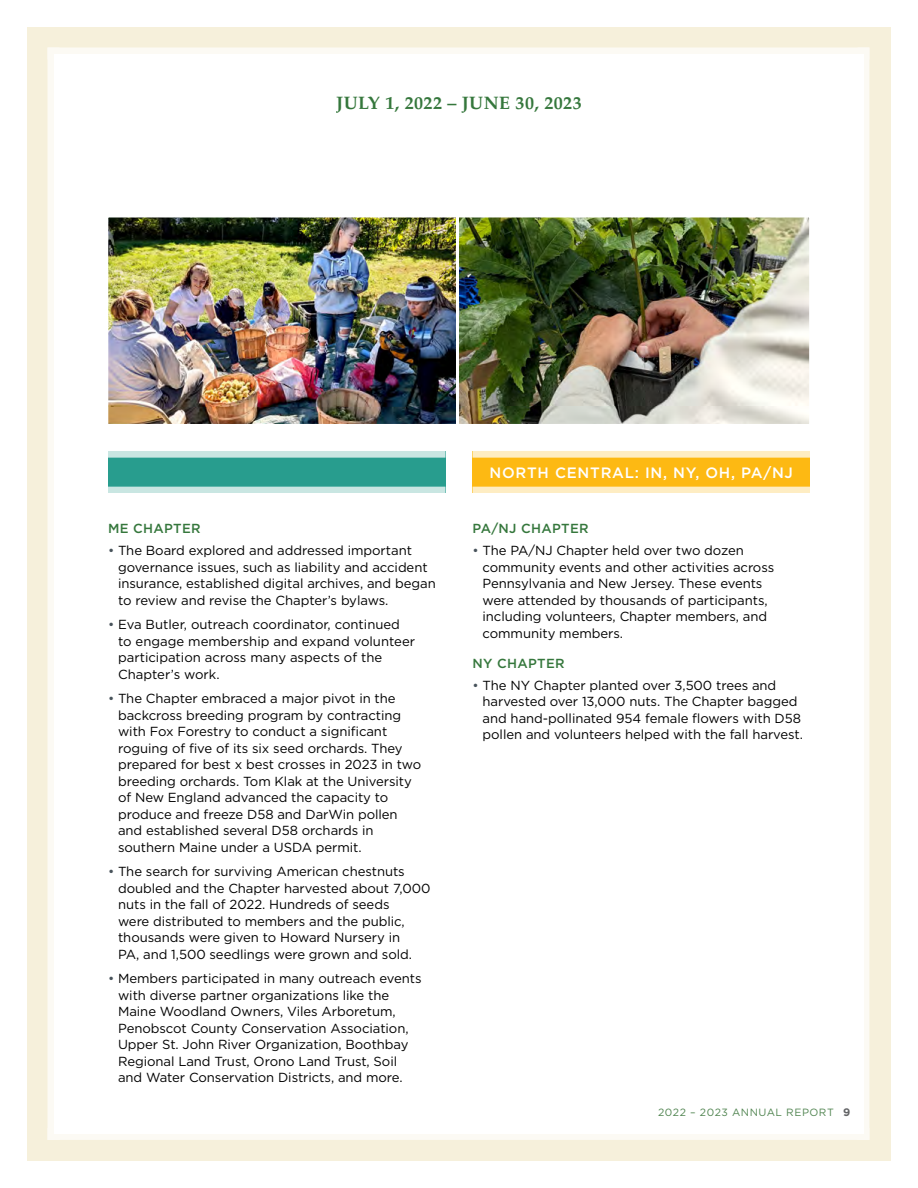
<style>
.page{position:relative;width:918px;height:1188px;background:#fff}
.page>*{position:absolute;margin:0;border:0;box-sizing:border-box;transform-origin:0 0}
.t1{font:700 18px "Palatino";letter-spacing:.025em;color:#35773c}
.t2{font:500 15px "Gotham";letter-spacing:.05em;color:#fff}
.t3{font:13.2px/16.5px "Gotham";letter-spacing:-.005em;color:#000}
.t4{font:500 13.2px "Gotham";letter-spacing:.025em;color:#35773c}
.t5{font:10.5px "Gotham";letter-spacing:.05em;color:#518551}
.s1{color:#48535b}
.s2{font-weight:700;font-size:10.8px;color:#636466}
</style>
<div class="page">
<img style="left:459px;top:218px;width:349px;height:205px">
<div style="left:454px;top:214px;width:358px;height:213px;border:3px solid #fff"></div>
<div style="left:472px;top:452px;width:338px;height:41px;background:#fdb913"></div>
<svg style="left:472px;top:451px;width:338px;height:7px;background:#fdeab9"></svg>
<div style="left:472px;top:487px;width:338px;height:6px;background:#feedc3"></div>
<div style="left:108px;top:452px;width:338px;height:41px;background:#289d8e"></div>
<svg style="left:108px;top:451px;width:338px;height:7px;background:#c0e2dd"></svg>
<div style="left:108px;top:487px;width:338px;height:6px;background:#c9e6e2"></div>
<img style="left:109px;top:218px;width:346px;height:205px">
<div style="left:105px;top:214px;width:354px;height:213px;border:3px solid #fff"></div>
<div style="left:27px;top:27px;width:864px;height:1134px;border:27px solid #f6f0db"></div>
<div style="left:54px;top:48px;width:809px;height:12px;background:#fcfaf4"></div>
<div style="left:54px;top:1128px;width:809px;height:12px;background:#fcfaf4"></div>
<div style="left:48px;top:54px;width:12px;height:1080px;background:#fcfaf4"></div>
<div style="left:857px;top:54px;width:12px;height:1080px;background:#fff"></div>
<h1 class="t1" style="left:336px;top:88px;width:247px">JULY 1, 2022 – JUNE 30, 2023</h1>
<p class="t4" style="left:108px;top:520px;width:94px">ME CHAPTER</p>
<p class="t3" style="left:118px;top:542px;width:319px;text-indent:-10px"><span class="s1">•</span> The Board explored and addressed important governance issues, such as liability and accident insurance, established digital archives, and began to review and revise the Chapter’s bylaws.</p>
<p class="t3" style="left:118px;top:616px;width:299px;text-indent:-10px"><span class="s1">•</span> Eva Butler, outreach coordinator, continued to engage membership and expand volunteer participation across many aspects of the Chapter’s work.</p>
<p class="t3" style="left:118px;top:690px;width:305px;text-indent:-10px"><span class="s1">•</span> The Chapter embraced a major pivot in the backcross breeding program by contracting with Fox Forestry to conduct a significant roguing of five of its six seed orchards. They prepared for best x best crosses in 2023 in two breeding orchards. Tom Klak at the University of New England advanced the capacity to produce and freeze D58 and DarWin pollen and established several D58 orchards in southern Maine under a USDA permit.</p>
<p class="t3" style="left:118px;top:863px;width:314px;text-indent:-10px"><span class="s1">•</span> The search for surviving American chestnuts doubled and the Chapter harvested about 7,000 nuts in the fall of 2022. Hundreds of seeds<br>were distributed to members and the public, thousands were given to Howard Nursery in<br>PA, and 1,500 seedlings were grown and sold.</p>
<p class="t3" style="left:118px;top:970px;width:305px;text-indent:-10px"><span class="s1">•</span> Members participated in many outreach events with diverse partner organizations like the Maine Woodland Owners, Viles Arboretum, Penobscot County Conservation Association, Upper St. John River Organization, Boothbay Regional Land Trust, Orono Land Trust, Soil and Water Conservation Districts, and more.</p>
<p class="t2" style="left:490px;top:463px;width:305px">NORTH CENTRAL: IN, NY, OH, PA/NJ</p>
<p class="t4" style="left:472px;top:520px;width:118px">PA/NJ CHAPTER</p>
<p class="t3" style="left:483px;top:542px;width:293px;text-indent:-10px"><span class="s1">•</span> The PA/NJ Chapter held over two dozen community events and other activities across Pennsylvania and New Jersey. These events were attended by thousands of participants, including volunteers, Chapter members, and community members.</p>
<p class="t4" style="left:472px;top:654px;width:94px">NY CHAPTER</p>
<p class="t3" style="left:483px;top:676px;width:322px;text-indent:-10px"><span class="s1">•</span> The NY Chapter planted over 3,500 trees and harvested over 13,000 nuts. The Chapter bagged and hand-pollinated 954 female flowers with D58 pollen and volunteers helped with the fall harvest.</p>
<p class="t5" style="left:658px;top:1105px;width:194px">2022 – 2023 ANNUAL REPORT <span class="s2">9</span></p>
</div>
